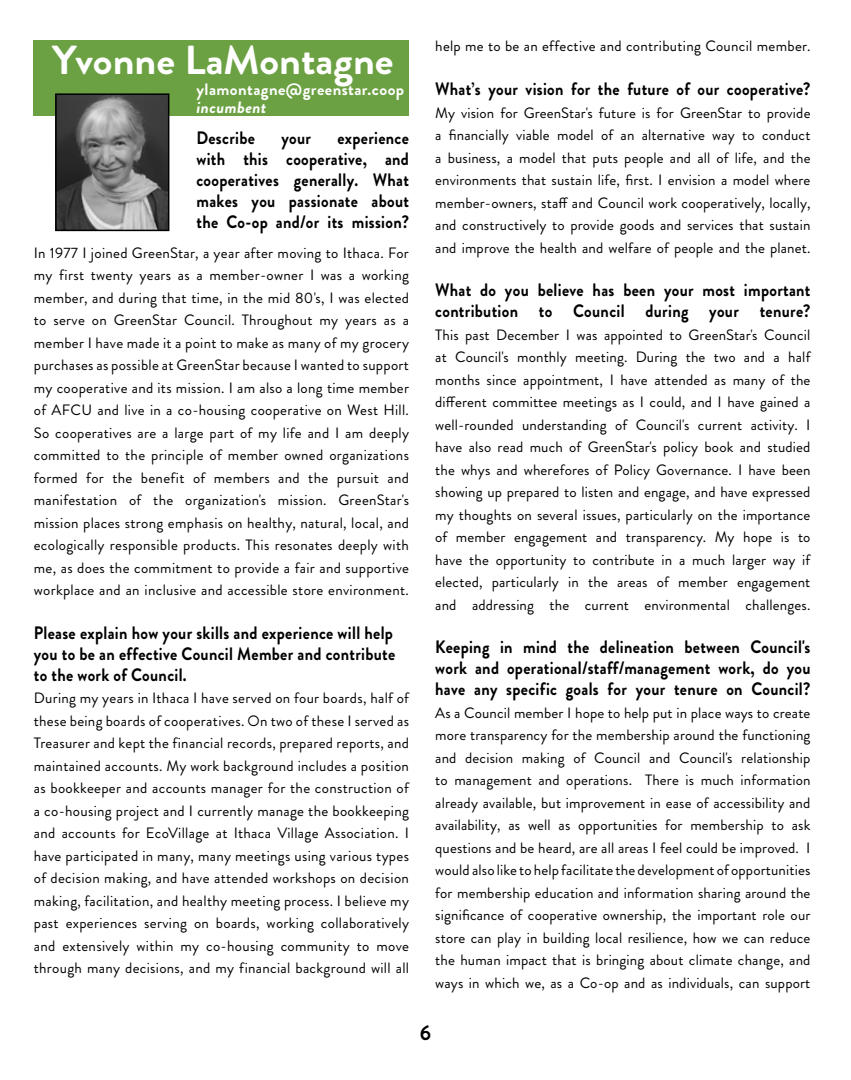
<style>
.page{position:relative;width:851px;height:1080px;background:#fff}
.page>*{position:absolute;margin:0;border:0;box-sizing:border-box;transform-origin:0 0}
.t1{font:700 40.5px "Brandon Grotesque";color:#fff;scale:1.04 1}
.t2{font:700 21px "Brandon Grotesque";color:#000}
.t3{font:700 18px/21px "Brandon Grotesque";letter-spacing:.02em;color:#000;text-align:justify;scale:.9 1}
.t4{font:700 16.5px "Brandon Grotesque";letter-spacing:.025em;color:#fff}
.t5{font:italic 700 16.5px "Brandon Grotesque";letter-spacing:.025em;color:#fff}
.t6{font:15px/22.5px "Brandon Grotesque";letter-spacing:.01em;color:#000;text-align:justify}
</style>
<div class="page">
<div style="left:34px;top:40px;width:375px;height:76px;background:#6ba143"></div>
<img style="left:58px;top:96px;width:108px;height:132px">
<div style="left:55px;top:93px;width:114px;height:138px;border:2px solid #000"></div>
<h1 class="t1" style="left:52px;top:32px;width:330px">Yvonne LaMontagne</h1>
<p class="t6" style="left:435px;top:35px;width:377px">help me to be an effective and contributing Council member.</p>
<p class="t3" style="left:435px;top:79px;width:418px">What’s your vision for the future of our cooperative?</p>
<p class="t6" style="left:435px;top:101px;width:377px">My vision for GreenStar's future is for GreenStar to provide a financially viable model of an alternative way to conduct a business, a model that puts people and all of life, and the environments that sustain life, first. I envision a model where member-owners, staff and Council work cooperatively, locally, and constructively to provide goods and services that sustain and improve the health and welfare of people and the planet.</p>
<p class="t3" style="left:435px;top:280px;width:418px">What do you believe has been your most important contribution to Council during your tenure?</p>
<p class="t6" style="left:435px;top:323px;width:377px">This past December I was appointed to GreenStar's Council at Council's monthly meeting. During the two and a half months since appointment, I have attended as many of the different committee meetings as I could, and I have gained a well-rounded understanding of Council's current activity. I have also read much of GreenStar's policy book and studied the whys and wherefores of Policy Governance. I have been showing up prepared to listen and engage, and have expressed my thoughts on several issues, particularly on the importance of member engagement and transparency. My hope is to have the opportunity to contribute in a much larger way if elected, particularly in the areas of member engagement and addressing the current environmental challenges.</p>
<p class="t3" style="left:435px;top:637px;width:418px">Keeping in mind the delineation between Council's work and operational/staff/management work, do you have any specific goals for your tenure on Council?</p>
<p class="t6" style="left:435px;top:701px;width:377px">As a Council member I hope to help put in place ways to create more transparency for the membership around the functioning and decision making of Council and Council's relationship to management and operations. There is much information already available, but improvement in ease of accessibility and availability, as well as opportunities for membership to ask questions and be heard, are all areas I feel could be improved. I would also like to help facilitate the development of opportunities for membership education and information sharing around the significance of cooperative ownership, the important role our store can play in building local resilience, how we can reduce the human impact that is bringing about climate change, and ways in which we, as a Co-op and as individuals, can support</p>
<p class="t4" style="left:196px;top:78px;width:209px">ylamontagne@greenstar.coop</p>
<p class="t5" style="left:196px;top:96px;width:71px">incumbent</p>
<p class="t3" style="left:196px;top:127px;width:67px">Describe</p>
<p class="t3" style="left:281px;top:127px;width:34px">your</p>
<p class="t3" style="left:196px;top:127px;width:238px;text-indent:141px">experience with this cooperative, and cooperatives generally. What makes you passionate about the Co-op and/or its mission?</p>
<p class="t6" style="left:34px;top:241px;width:377px">In 1977 I joined GreenStar, a year after moving to Ithaca. For my first twenty years as a member-owner I was a working member, and during that time, in the mid 80's, I was elected to serve on GreenStar Council. Throughout my years as a member I have made it a point to make as many of my grocery purchases as possible at GreenStar because I wanted to support my cooperative and its mission. I am also a long time member of AFCU and live in a co-housing cooperative on West Hill.<br>So cooperatives are a large part of my life and I am deeply committed to the principle of member owned organizations formed for the benefit of members and the pursuit and manifestation of the organization's mission. GreenStar's mission places strong emphasis on healthy, natural, local, and ecologically responsible products. This resonates deeply with me, as does the commitment to provide a fair and supportive workplace and an inclusive and accessible store environment.</p>
<p class="t3" style="left:34px;top:622px;width:403px;text-align:left">Please explain how your skills and experience will help you to be an effective Council Member and contribute to the work of Council.</p>
<p class="t6" style="left:34px;top:687px;width:377px">During my years in Ithaca I have served on four boards, half of these being boards of cooperatives. On two of these I served as Treasurer and kept the financial records, prepared reports, and maintained accounts. My work background includes a position as bookkeeper and accounts manager for the construction of a co-housing project and I currently manage the bookkeeping and accounts for EcoVillage at Ithaca Village Association. I have participated in many, many meetings using various types of decision making, and have attended workshops on decision making, facilitation, and healthy meeting process. I believe my past experiences serving on boards, working collaboratively and extensively within my co-housing community to move through many decisions, and my financial background will all</p>
<h2 class="t2" style="left:420px;top:1018px;width:13px">6</h2>
</div>
